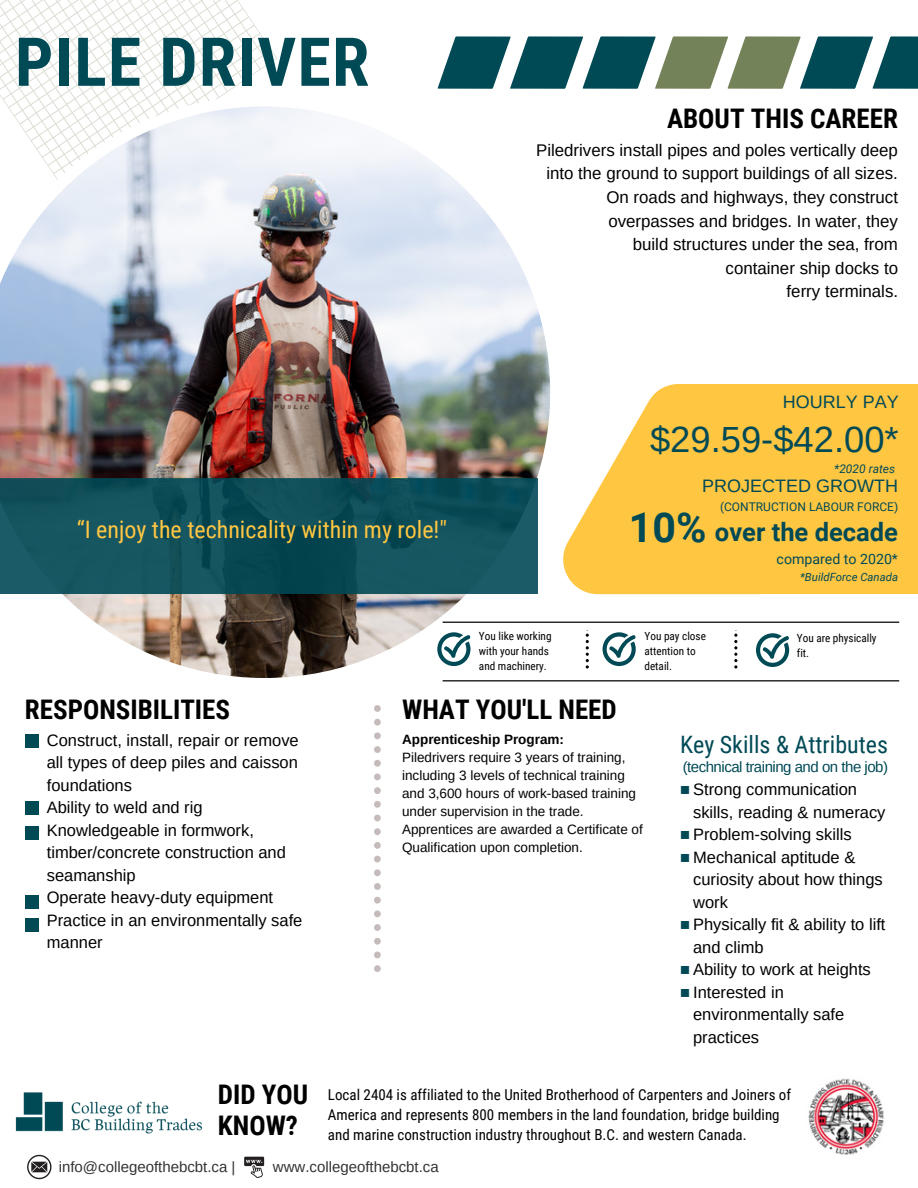
<style>
.page{position:relative;width:918px;height:1188px;background:#fff}
.page>*{position:absolute;margin:0;border:0;box-sizing:border-box;transform-origin:0 0}
.t1{font:700 67.5px "Roboto Condensed";letter-spacing:.02em;color:#004a56}
.t2{font:700 41.1px "Roboto";color:#004a56}
.t3{font:36.3px "Arimo";color:#004a56}
.t4{font:700 27px/30.3px "Roboto Condensed";color:#000}
.t5{font:700 25.5px "Roboto";color:#004a56}
.t6{font:24px "Roboto Condensed";color:#ffc642}
.t7{font:24px "Roboto Condensed";color:#004a56}
.t8{font:18px "Arimo";color:#004a56}
.t9{font:16.8px/23.7px "Arimo";color:#000;text-align:right}
.t10{font:16.5px/22.5px "Arimo";color:#000}
.t11{font:15px/20.2px "Roboto Condensed";color:#000}
.t12{font:15px "Arimo";color:#333}
.t13{font:15px "Arimo";letter-spacing:-.03em;color:#004a56}
.t14{font:14.25px "Roboto";color:#004a56}
.t15{font:13.5px/18px "Arimo";color:#000}
.t16{font:700 13.5px "Arimo";color:#000}
.t17{font:12px "Roboto";color:#004a56}
.t18{font:italic 12px "Roboto";color:#004a56}
.t19{font:italic 11.4px "Roboto";color:#004a56}
.t20{font:11.25px/15.1px "Roboto Condensed";color:#000}
.s1{font-weight:700;color:#004a56}
.s2{color:#004a56}
</style>
<div class="page">
<svg style="left:0;top:0;width:277px;height:96px"></svg>
<img style="left:0;top:96px;width:561px;height:586px">
<div style="left:679px;top:384px;width:239px;height:209px;background:#ffc642"></div>
<svg style="left:555px;top:378px;width:248px;height:216px;fill:#ffc642"></svg>
<svg style="left:586px;top:630px;width:3px;height:39px"></svg>
<svg style="left:734px;top:630px;width:3px;height:39px"></svg>
<svg style="left:603px;top:632px;width:33px;height:34px"></svg>
<svg style="left:437px;top:632px;width:34px;height:34px"></svg>
<svg style="left:756px;top:633px;width:34px;height:34px"></svg>
<svg style="left:443px;top:680px;width:456px;height:1px"></svg>
<svg style="left:443px;top:622px;width:456px;height:1px"></svg>
<svg style="left:0;top:478px;width:537px;height:116px;background:#10505b"></svg>
<svg style="left:374px;top:705px;width:7px;height:267px"></svg>
<div style="left:26px;top:801px;width:13px;height:14px;background:#004a56"></div>
<div style="left:26px;top:734px;width:13px;height:13px;background:#004a56"></div>
<svg style="left:419px;top:36px;width:499px;height:79px"></svg>
<div style="left:26px;top:826px;width:13px;height:14px;background:#004a56"></div>
<div style="left:26px;top:895px;width:13px;height:14px;background:#004a56"></div>
<div style="left:26px;top:918px;width:13px;height:14px;background:#004a56"></div>
<svg style="left:27px;top:1155px;width:24px;height:24px"></svg>
<svg style="left:244px;top:1157px;width:20px;height:21px"></svg>
<img style="left:15px;top:1092px;width:187px;height:42px">
<img style="left:808px;top:1078px;width:76px;height:77px">
<p class="t1" style="left:15px;top:23px;width:356px">PILE DRIVER</p>
<p class="t4" style="left:667px;top:103px;width:232px">ABOUT THIS CAREER</p>
<p class="t9" style="left:536px;top:138px;width:363px">Piledrivers install pipes and poles vertically deep into the ground to support buildings of all sizes.</p>
<p class="t9" style="left:606px;top:185px;width:293px;text-align:left">On roads and highways, they construct overpasses and bridges. In water, they</p>
<p class="t9" style="left:633px;top:232px;width:267px">build structures under the sea, from</p>
<p class="t9" style="left:726px;top:256px;width:174px">container ship docks to</p>
<p class="t9" style="left:787px;top:280px;width:113px">ferry terminals.</p>
<p class="t6" style="left:77px;top:516px;width:372px">“I enjoy the technicality within my role!"</p>
<p class="t20" style="left:479px;top:629px;width:74px">You like working with your hands and machinery.</p>
<p class="t8" style="left:783px;top:392px;width:117px">HOURLY PAY</p>
<p class="t3" style="left:650px;top:419px;width:250px">$29.59-$42.00*</p>
<p class="t18" style="left:834px;top:462px;width:62px">*2020 rates</p>
<p class="t8" style="left:702px;top:476px;width:197px">PROJECTED GROWTH</p>
<p class="t17" style="left:720px;top:500px;width:180px">(CONTRUCTION LABOUR FORCE)</p>
<p class="t5" style="left:715px;top:517px;width:185px">over the decade</p>
<p class="t14" style="left:777px;top:551px;width:123px">compared to 2020*</p>
<p class="t19" style="left:800px;top:571px;width:99px">*BuildForce Canada</p>
<p class="t2" style="left:629px;top:504px;width:79px">10%</p>
<p class="t20" style="left:644px;top:628px;width:63px">You pay close attention to detail.</p>
<p class="t20" style="left:797px;top:631px;width:81px">You are physically fit.</p>
<p class="t4" style="left:25px;top:694px;width:207px">RESPONSIBILITIES</p>
<p class="t10" style="left:47px;top:729px;width:253px;text-align:justify">Construct, install, repair or remove all types of deep piles and caisson foundations</p>
<p class="t10" style="left:47px;top:796px;width:157px">Ability to weld and rig</p>
<p class="t10" style="left:47px;top:819px;width:241px">Knowledgeable in formwork, timber/concrete construction and seamanship</p>
<p class="t10" style="left:47px;top:886px;width:228px">Operate heavy-duty equipment</p>
<p class="t10" style="left:47px;top:909px;width:257px">Practice in an environmentally safe manner</p>
<p class="t4" style="left:218px;top:1080px;width:92px">DID YOU<br>KNOW?</p>
<p class="t4" style="left:402px;top:694px;width:216px">WHAT YOU'LL NEED</p>
<p class="t16" style="left:402px;top:732px;width:163px">Apprenticeship Program:</p>
<p class="t15" style="left:402px;top:749px;width:242px">Piledrivers require 3 years of training, including 3 levels of technical training and 3,600 hours of work-based training under supervision in the trade.<br>Apprentices are awarded a Certificate of Qualification upon completion.</p>
<p class="t7" style="left:680px;top:730px;width:209px">Key Skills &amp; Attributes</p>
<p class="t13" style="left:683px;top:758px;width:207px">(technical training and on the job)</p>
<p class="t10" style="left:680px;top:779px;width:179px"><span class="s1">■</span> Strong communication</p>
<p class="t10" style="left:680px;top:824px;width:173px"><span class="s2">■</span> Problem-solving skills</p>
<p class="t10" style="left:680px;top:846px;width:177px"><span class="s2">■</span> Mechanical aptitude &amp;</p>
<p class="t10" style="left:693px;top:801px;width:194px">skills, reading &amp; numeracy</p>
<p class="t10" style="left:693px;top:869px;width:191px">curiosity about how things work</p>
<p class="t10" style="left:693px;top:936px;width:72px">and climb</p>
<p class="t10" style="left:680px;top:914px;width:207px"><span class="s2">■</span> Physically fit &amp; ability to lift</p>
<p class="t10" style="left:680px;top:959px;width:192px"><span class="s2">■</span> Ability to work at heights</p>
<p class="t10" style="left:680px;top:981px;width:105px"><span class="s2">■</span> Interested in</p>
<p class="t10" style="left:693px;top:1004px;width:153px">environmentally safe practices</p>
<p class="t11" style="left:328px;top:1084px;width:465px">Local 2404 is affiliated to the United Brotherhood of Carpenters and Joiners of<br>America and represents 800 members in the land foundation, bridge building and marine construction industry throughout B.C. and western Canada.</p>
<p class="t12" style="left:59px;top:1158px;width:178px">info@collegeofthebcbt.ca |</p>
<p class="t12" style="left:273px;top:1158px;width:167px">www.collegeofthebcbt.ca</p>
</div>
